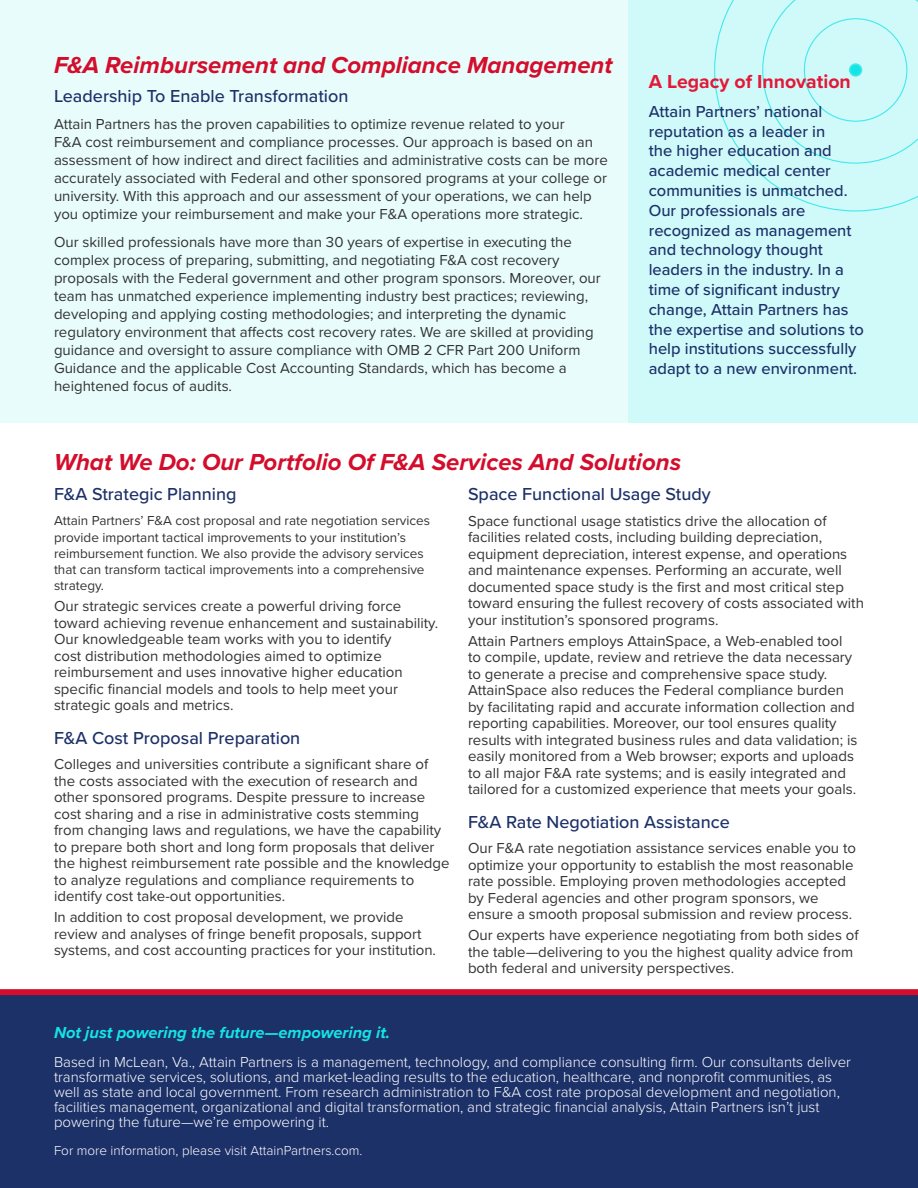
<style>
.page{position:relative;width:918px;height:1188px;background:#fff}
.page>*{position:absolute;margin:0;border:0;box-sizing:border-box;transform-origin:0 0}
.t1{font:italic 700 24px "Proxima Nova";color:#d30d2b}
.Header_2_Alternate{font:700 19.5px "Proxima Nova";color:#e31837}
.Header_2_Alternate-2{font:500 18px "Proxima Nova";color:#1d3169}
.Body{font:500 16.5px/19.8px "Proxima Nova";color:#1d3169}
.About_Attain{font:italic 700 16.5px "Proxima Nova";color:#14e4e5}
.Body_Condensed{font:15px/16.5px "Proxima Nova";color:#323332}
.Body-2{font:15px/18px "Proxima Nova";color:#323332}
.About_Attain-2{font:300 15px/15px "Proxima Nova";color:#fff}
.Body_Condensed-2{font:13.5px/16.2px "Proxima Nova";color:#323332}
.About_Attain-3{font:300 13.5px "Proxima Nova";color:#fff}
</style>
<div class="page">
<div style="left:0;top:0;width:918px;height:423px;background:#e8fcfc"></div>
<div style="left:0;top:991px;width:918px;height:197px;background:#1d3169"></div>
<div style="left:0;top:989px;width:918px;height:6px;background:#d30d2b"></div>
<div style="left:628px;top:0;width:290px;height:423px;background:#d0fafa"></div>
<svg style="left:714px;top:0;width:204px;height:212px"></svg>
<p class="t1" style="left:54px;top:47px;width:560px">F&amp;A Reimbursement and Compliance Management</p>
<p class="Header_2_Alternate-2" style="left:54px;top:82px;width:296px">Leadership To Enable Transformation</p>
<p class="Body-2" style="left:54px;top:114px;width:555px">Attain Partners has the proven capabilities to optimize revenue related to your<br>F&amp;A cost reimbursement and compliance processes. Our approach is based on an assessment of how indirect and direct facilities and administrative costs can be more accurately associated with Federal and other sponsored programs at your college or university. With this approach and our assessment of your operations, we can help you optimize your reimbursement and make your F&amp;A operations more strategic.</p>
<p class="Body-2" style="left:54px;top:233px;width:548px">Our skilled professionals have more than 30 years of expertise in executing the complex process of preparing, submitting, and negotiating F&amp;A cost recovery proposals with the Federal government and other program sponsors. Moreover, our team has unmatched experience implementing industry best practices; reviewing, developing and applying costing methodologies; and interpreting the dynamic regulatory environment that affects cost recovery rates. We are skilled at providing guidance and oversight to assure compliance with OMB 2 CFR Part 200 Uniform Guidance and the applicable Cost Accounting Standards, which has become a heightened focus of audits.</p>
<p class="Header_2_Alternate" style="left:649px;top:67px;width:204px">A Legacy of Innovation</p>
<p class="Body" style="left:649px;top:101px;width:217px">Attain Partners’ national reputation as a leader in<br>the higher education and academic medical center communities is unmatched.<br>Our professionals are recognized as management and technology thought leaders in the industry. In a time of significant industry change, Attain Partners has the expertise and solutions to help institutions successfully adapt to a new environment.</p>
<p class="t1" style="left:54px;top:445px;width:629px">What We Do: Our Portfolio Of F&amp;A Services And Solutions</p>
<p class="Header_2_Alternate-2" style="left:54px;top:481px;width:184px">F&amp;A Strategic Planning</p>
<p class="Body_Condensed-2" style="left:54px;top:512px;width:378px">Attain Partners’ F&amp;A cost proposal and rate negotiation services provide important tactical improvements to your institution’s reimbursement function. We also provide the advisory services that can transform tactical improvements into a comprehensive strategy.</p>
<p class="Body_Condensed" style="left:54px;top:597px;width:386px">Our strategic services create a powerful driving force toward achieving revenue enhancement and sustainability.<br>Our knowledgeable team works with you to identify<br>cost distribution methodologies aimed to optimize reimbursement and uses innovative higher education specific financial models and tools to help meet your strategic goals and metrics.</p>
<p class="Header_2_Alternate-2" style="left:54px;top:724px;width:248px">F&amp;A Cost Proposal Preparation</p>
<p class="Body_Condensed" style="left:54px;top:755px;width:397px">Colleges and universities contribute a significant share of the costs associated with the execution of research and other sponsored programs. Despite pressure to increase cost sharing and a rise in administrative costs stemming from changing laws and regulations, we have the capability to prepare both short and long form proposals that deliver the highest reimbursement rate possible and the knowledge to analyze regulations and compliance requirements to identify cost take-out opportunities.</p>
<p class="Body_Condensed" style="left:54px;top:908px;width:384px">In addition to cost proposal development, we provide review and analyses of fringe benefit proposals, support systems, and cost accounting practices for your institution.</p>
<p class="Header_2_Alternate-2" style="left:468px;top:481px;width:244px">Space Functional Usage Study</p>
<p class="Body_Condensed" style="left:468px;top:512px;width:397px">Space functional usage statistics drive the allocation of facilities related costs, including building depreciation, equipment depreciation, interest expense, and operations and maintenance expenses. Performing an accurate, well documented space study is the first and most critical step toward ensuring the fullest recovery of costs associated with your institution’s sponsored programs.</p>
<p class="Body_Condensed" style="left:468px;top:632px;width:391px">Attain Partners employs AttainSpace, a Web-enabled tool to compile, update, review and retrieve the data necessary to generate a precise and comprehensive space study.<br>AttainSpace also reduces the Federal compliance burden by facilitating rapid and accurate information collection and reporting capabilities. Moreover, our tool ensures quality results with integrated business rules and data validation; is easily monitored from a Web browser; exports and uploads to all major F&amp;A rate systems; and is easily integrated and tailored for a customized experience that meets your goals.</p>
<p class="Header_2_Alternate-2" style="left:468px;top:808px;width:263px">F&amp;A Rate Negotiation Assistance</p>
<p class="Body_Condensed" style="left:468px;top:839px;width:390px">Our F&amp;A rate negotiation assistance services enable you to optimize your opportunity to establish the most reasonable rate possible. Employing proven methodologies accepted by Federal agencies and other program sponsors, we ensure a smooth proposal submission and review process.</p>
<p class="Body_Condensed" style="left:468px;top:926px;width:392px">Our experts have experience negotiating from both sides of the table—delivering to you the highest quality advice from both federal and university perspectives.</p>
<p class="About_Attain" style="left:54px;top:1020px;width:338px">Not just powering the future—empowering it.</p>
<p class="About_Attain-2" style="left:54px;top:1053px;width:799px">Based in McLean, Va., Attain Partners is a management, technology, and compliance consulting firm. Our consultants deliver transformative services, solutions, and market-leading results to the education, healthcare, and nonprofit communities, as well as state and local government. From research administration to F&amp;A cost rate proposal development and negotiation, facilities management, organizational and digital transformation, and strategic financial analysis, Attain Partners isn’t just powering the future—we’re empowering it.</p>
<p class="About_Attain-3" style="left:54px;top:1141px;width:310px">For more information, please visit AttainPartners.com.</p>
</div>
